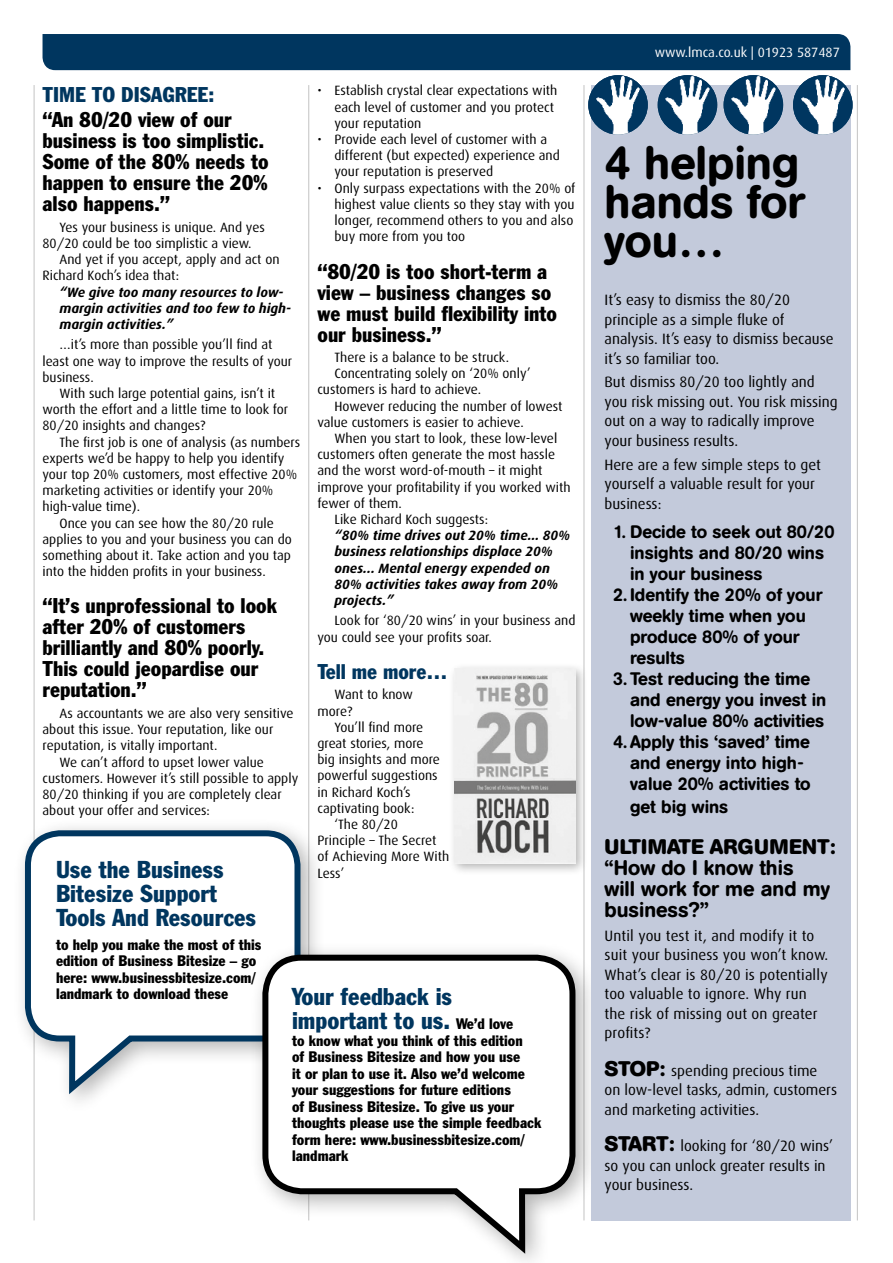
<style>
.page{position:relative;width:893px;height:1263px;background:#fff}
.page>*{position:absolute;margin:0;border:0;box-sizing:border-box;transform-origin:0 0}
.SUBHEAD{font:500 46.5px/39px "AG Buch Rounded BQ";color:#000}
.SUBHEAD-2{font:condensed 24px/24px "Franklin Gothic BT";color:#00365f}
.SUBHEAD-3{font:condensed 21px/21px "Franklin Gothic BT";color:#000}
.SUBHEAD-4{font:500 21px/21px "AG Buch Rounded BQ";color:#000}
.SUBHEAD-5{font:condensed 21px "Franklin Gothic BT";color:#00365f}
.body{font:500 18px/21px "AG Buch Rounded BQ";color:#000}
.body-2{font:15px/19.5px "Dax";color:#000}
.SUBHEAD-6{font:condensed 15px/16.5px "Franklin Gothic BT";color:#000}
.SUBHEAD-7{font:15px/19.5px "Dax";color:#000}
.body-3{font:13.5px/16.2px "Dax";color:#000}
.BULLIT{font:13.5px/16.2px "Dax";color:#000}
.QUOTE{font:italic 700 13.5px/16.2px "Dax";color:#000}
.t1{font:13.5px "Dax";color:#fff}
.s1{font-size:15px;color:#000}
.s2{font-weight:700}
.s3{font-family:"AG Buch Rounded BQ";font-weight:700;font-size:21px}
</style>
<div class="page">
<div style="left:43px;top:34px;width:807px;height:36px;background:#00365f"></div>
<hr style="left:308px;top:85px;width:1px;height:1135px;background:#c6c6c6">
<hr style="left:583px;top:85px;width:1px;height:1135px;background:#c6c6c6">
<hr style="left:34px;top:85px;width:1px;height:1135px;background:#c6c6c6">
<hr style="left:857px;top:85px;width:1px;height:1135px;background:#c6c6c6">
<div style="left:12px;top:817px;width:313px;height:299px;background:#000;opacity:.3"></div>
<svg style="left:22px;top:827px;width:281px;height:274px"></svg>
<div style="left:249px;top:941px;width:351px;height:322px;background:#000;opacity:.3"></div>
<svg style="left:259px;top:952px;width:319px;height:308px"></svg>
<div style="left:592px;top:85px;width:259px;height:1135px;background:#c3cadb"></div>
<img style="left:588px;top:75px;width:60px;height:60px;border-radius:30px">
<img style="left:658px;top:75px;width:59px;height:60px;border-radius:30px">
<img style="left:724px;top:75px;width:59px;height:60px;border-radius:30px">
<img style="left:793px;top:75px;width:60px;height:60px;border-radius:30px">
<div style="left:448px;top:663px;width:140px;height:213px;background:#000;opacity:.3"></div>
<img style="left:454px;top:669px;width:121px;height:194px">
<p class="BULLIT" style="left:334px;top:83px;width:224px;text-indent:-17px">• Establish crystal clear expectations with each level of customer and you protect your reputation</p>
<p class="BULLIT" style="left:334px;top:131px;width:227px;text-indent:-17px">• Provide each level of customer with a different (but expected) experience and your reputation is preserved</p>
<p class="BULLIT" style="left:334px;top:180px;width:242px;text-indent:-17px">• Only surpass expectations with the 20% of highest value clients so they stay with you longer, recommend others to you and also buy more from you too</p>
<p class="SUBHEAD-3" style="left:317px;top:260px;width:241px">“80/20 is too short-term a view – business changes so we must build flexibility into our business.”</p>
<p class="body-3" style="left:334px;top:349px;width:176px">There is a balance to be struck.</p>
<p class="body-3" style="left:317px;top:365px;width:215px;text-indent:17px">Concentrating solely on ‘20% only’ customers is hard to achieve.</p>
<p class="body-3" style="left:317px;top:398px;width:246px;text-indent:17px">However reducing the number of lowest value customers is easier to achieve.</p>
<p class="body-3" style="left:317px;top:430px;width:255px;text-indent:17px">When you start to look, these low-level customers often generate the most hassle and the worst word-of-mouth – it might improve your profitability if you worked with fewer of them.</p>
<p class="body-3" style="left:334px;top:511px;width:155px">Like Richard Koch suggests:</p>
<p class="QUOTE" style="left:334px;top:527px;width:237px">“80% time drives out 20% time… 80% business relationships displace 20% ones... Mental energy expended on<br>80% activities takes away from 20% projects.”</p>
<p class="body-3" style="left:317px;top:613px;width:259px;text-indent:17px">Look for ‘80/20 wins’ in your business and you could see your profits soar.</p>
<p class="SUBHEAD-5" style="left:317px;top:658px;width:131px">Tell me more…</p>
<p class="body-3" style="left:317px;top:687px;width:97px;text-indent:17px">Want to know more?</p>
<p class="body-3" style="left:317px;top:719px;width:124px;text-indent:17px">You’ll find more great stories, more big insights and more powerful suggestions in Richard Koch’s captivating book:</p>
<p class="body-3" style="left:317px;top:816px;width:133px;text-indent:17px">‘The 80/20<br>Principle – The Secret of Achieving More With<br>Less’</p>
<p class="SUBHEAD-5" style="left:43px;top:81px;width:173px">TIME TO DISAGREE:</p>
<p class="SUBHEAD-3" style="left:43px;top:109px;width:228px">“An 80/20 view of our business is too simplistic.<br>Some of the 80% needs to happen to ensure the 20% also happens.”</p>
<p class="body-3" style="left:43px;top:219px;width:224px;text-indent:17px">Yes your business is unique. And yes<br>80/20 could be too simplistic a view.</p>
<p class="body-3" style="left:43px;top:251px;width:239px;text-indent:17px">And yet if you accept, apply and act on<br>Richard Koch’s idea that:</p>
<p class="QUOTE" style="left:60px;top:284px;width:233px">“We give too many resources to low&shy;margin activities and too few to high&shy;margin activities.”</p>
<p class="body-3" style="left:43px;top:337px;width:251px;text-indent:17px">…it’s more than possible you’ll find at least one way to improve the results of your business.</p>
<p class="body-3" style="left:43px;top:385px;width:247px;text-indent:17px">With such large potential gains, isn’t it worth the effort and a little time to look for<br>80/20 insights and changes?</p>
<p class="body-3" style="left:43px;top:434px;width:259px;text-indent:17px">The first job is one of analysis (as numbers experts we’d be happy to help you identify your top 20% customers, most effective 20% marketing activities or identify your 20% high-value time).</p>
<p class="body-3" style="left:43px;top:515px;width:251px;text-indent:17px">Once you can see how the 80/20 rule applies to you and your business you can do something about it. Take action and you tap into the hidden profits in your business.</p>
<p class="SUBHEAD-3" style="left:43px;top:595px;width:236px">“It’s unprofessional to look after 20% of customers brilliantly and 80% poorly.<br>This could jeopardise our reputation.”</p>
<p class="body-3" style="left:43px;top:705px;width:253px;text-indent:17px">As accountants we are also very sensitive about this issue. Your reputation, like our reputation, is vitally important.</p>
<p class="body-3" style="left:43px;top:754px;width:257px;text-indent:17px">We can’t afford to upset lower value customers. However it’s still possible to apply 80/20 thinking if you are completely clear about your offer and services:</p>
<p class="SUBHEAD-2" style="left:56px;top:856px;width:202px">Use the Business<br>Bitesize Support<br>Tools And Resources</p>
<p class="SUBHEAD-6" style="left:56px;top:935px;width:207px">to help you make the most of this edition of Business Bitesize – go here: www.businessbitesize.com/ landmark to download these</p>
<p class="SUBHEAD-2" style="left:292px;top:984px;width:223px">Your feedback is important to us. <span class="s1">We’d love</span></p>
<p class="SUBHEAD-6" style="left:292px;top:1032px;width:251px">to know what you think of this edition<br>of Business Bitesize and how you use<br>it or plan to use it. Also we’d welcome your suggestions for future editions<br>of Business Bitesize. To give us your thoughts please use the simple feedback form here: www.businessbitesize.com/ landmark</p>
<p class="t1" style="left:655px;top:45px;width:187px">www.lmca.co.uk | 01923 587487</p>
<p class="SUBHEAD" style="left:604px;top:144px;width:202px">4 helping hands for you…</p>
<p class="body-2" style="left:604px;top:290px;width:231px">It’s easy to dismiss the 80/20 principle as a simple fluke of analysis. It’s easy to dismiss because it’s so familiar too.</p>
<p class="body-2" style="left:604px;top:373px;width:235px">But dismiss 80/20 too lightly and you risk missing out. You risk missing out on a way to radically improve your business results.</p>
<p class="body-2" style="left:604px;top:455px;width:218px">Here are a few simple steps to get yourself a valuable result for your business:</p>
<p class="body" style="left:630px;top:522px;width:206px;text-indent:-17px">1. Decide to seek out 80/20 insights and 80/20 wins in your business</p>
<p class="body" style="left:630px;top:585px;width:194px;text-indent:-17px">2. Identify the 20% of your weekly time when you produce 80% of your results</p>
<p class="body" style="left:630px;top:669px;width:198px;text-indent:-17px">3. Test reducing the time and energy you invest in low-value 80% activities</p>
<p class="body" style="left:630px;top:731px;width:182px;line-height:21.5px;text-indent:-17px">4. Apply this ‘saved’ time and energy into high&shy;value 20% activities to get big wins</p>
<p class="SUBHEAD-4" style="left:604px;top:837px;width:232px"><span class="s2">ULTIMATE ARGUMENT: </span>“How do I know this<br>will work for me and my business?”</p>
<p class="body-2" style="left:604px;top:926px;width:225px">Until you test it, and modify it to suit your business you won’t know.<br>What’s clear is 80/20 is potentially too valuable to ignore. Why run the risk of missing out on greater profits?</p>
<p class="SUBHEAD-7" style="left:604px;top:1061px;width:234px"><span class="s3">STOP:</span> spending precious time<br>on low-level tasks, admin, customers and marketing activities.</p>
<p class="SUBHEAD-7" style="left:604px;top:1137px;width:230px"><span class="s3">START:</span> looking for ‘80/20 wins’ so you can unlock greater results in your business.</p>
</div>
